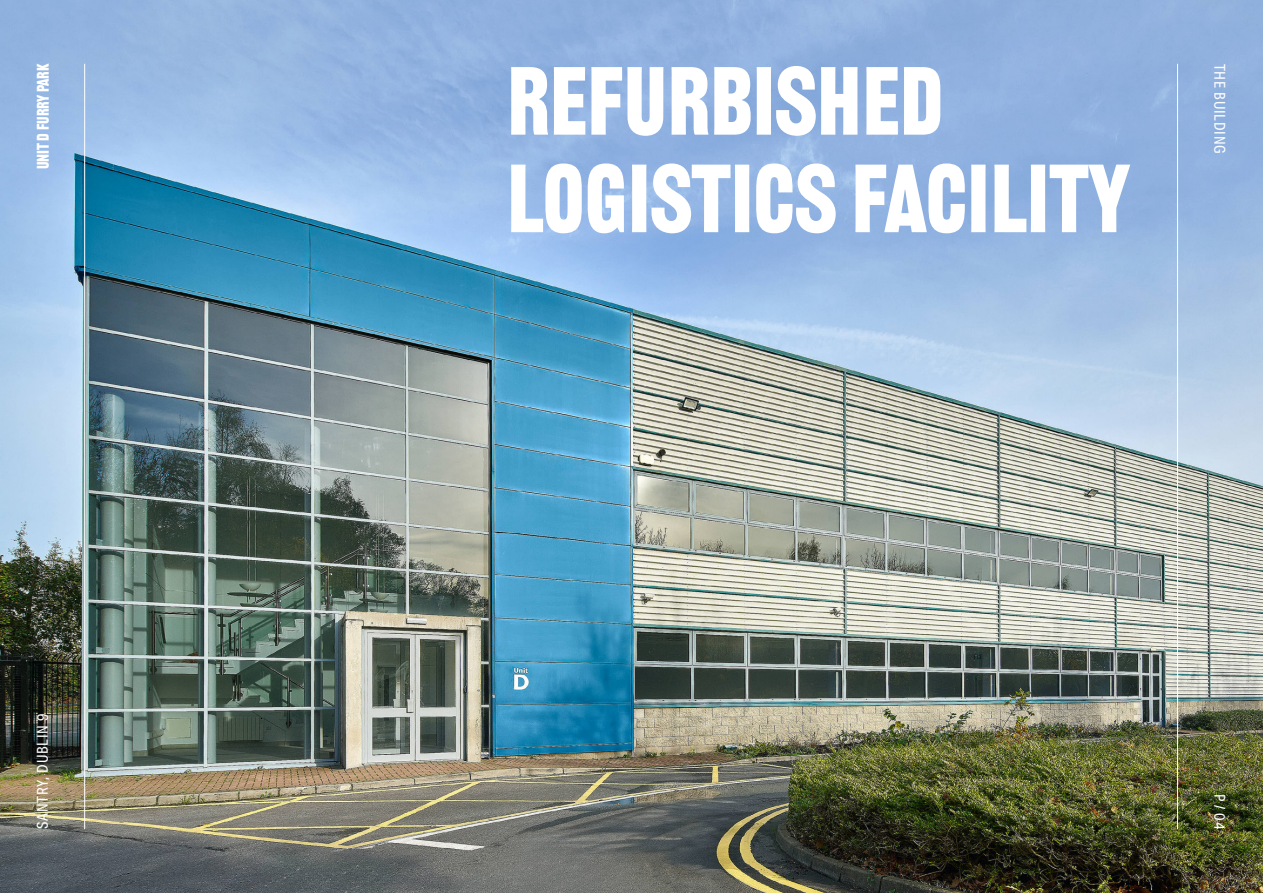
<style>
.page{position:relative;width:1263px;height:893px;background:#fff}
.page>*{position:absolute;margin:0;border:0;box-sizing:border-box;transform-origin:0 0}
.t1{font:94.5px/97.5px "Railroad Gothic ATF";color:#fff}
.t2{font:16.5px "Railroad Gothic ATF";color:#fff}
.t3{font:15px "Aktiv Grotesk Cd";letter-spacing:.05em;color:#fff}
</style>
<div class="page">
<img style="left:0;top:0;width:1263px;height:893px">
<hr style="left:1177px;top:64px;width:1px;height:765px;background:#fff">
<hr style="left:84px;top:64px;width:1px;height:765px;background:#fff">
<p class="t2" style="left:33px;top:169px;width:107px;rotate:-90deg">UNIT D FURRY PARK</p>
<p class="t3" style="left:34px;top:829px;width:117px;rotate:-90deg">SANTRY, DUBLIN 9</p>
<h1 class="t1" style="left:507px;top:53px;width:624px">REFURBISHED<br>LOGISTICS FACILITY</h1>
<p class="t3" style="left:1228px;top:64px;width:91px;rotate:90deg">THE BUILDING</p>
<p class="t3" style="left:1228px;top:794px;width:37px;rotate:90deg">P / 04</p>
</div>
